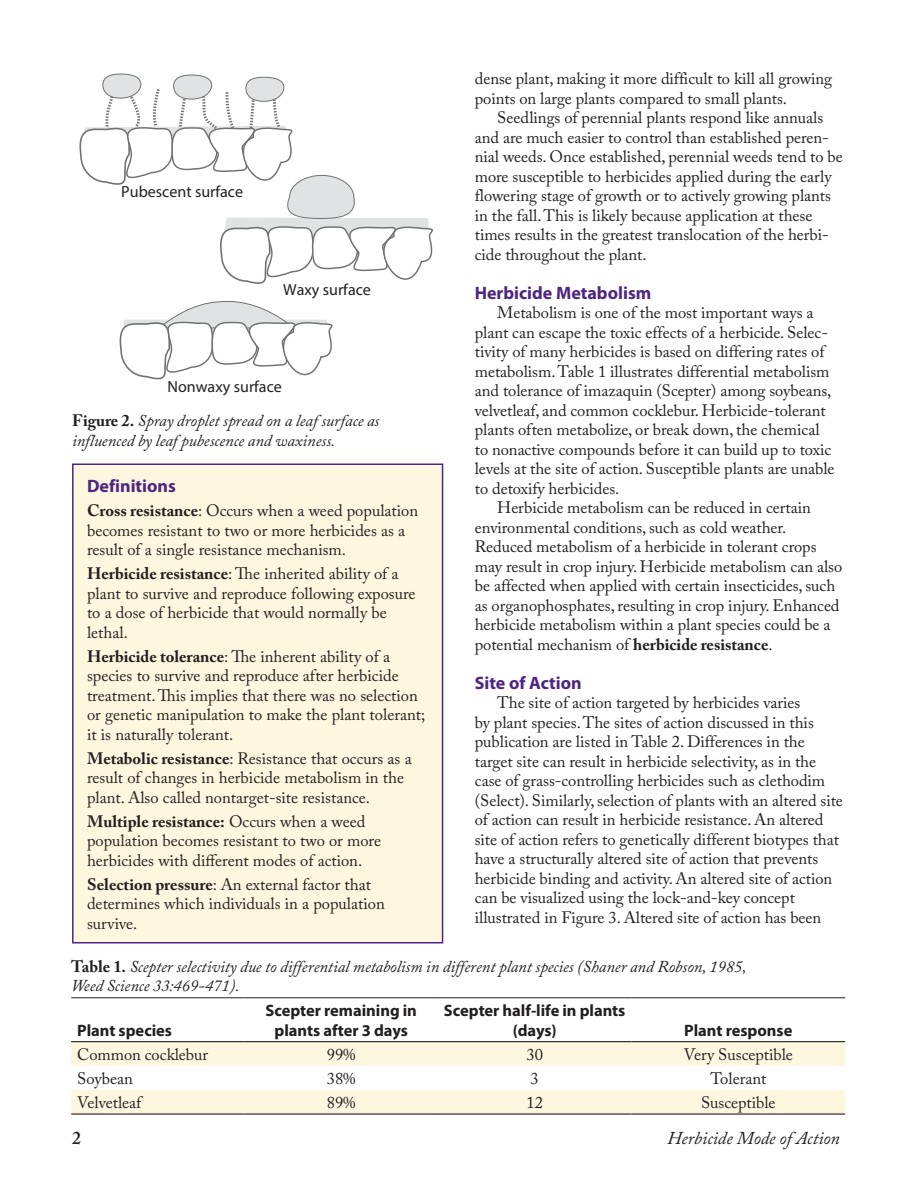
<style>
.page{position:relative;width:918px;height:1188px;background:#fff}
.page>*{position:absolute;margin:0;border:0;box-sizing:border-box;transform-origin:0 0}
.Subhead_2{font:700 18px "Myriad Pro";color:#4e2582}
.t1{font:italic 18px "Adobe Caslon Pro";color:#231f20}
.t2{font:600 18px "Adobe Caslon Pro";color:#231f20}
.Body_text{font:16.5px/19.5px "Adobe Caslon Pro";color:#231f20}
.t3{font:italic 16.5px/19.8px "Adobe Caslon Pro";color:#231f20}
.Body_text-2{font:700 16.5px/19.5px "Myriad Pro";color:#231f20;text-align:center}
.t4{font:16.05px "Myriad Pro";color:#231f20}
.s1{font-weight:700;font-style:normal}
.s2{font-weight:700}
</style>
<div class="page">
<svg style="left:79px;top:74px;width:354px;height:306px"></svg>
<svg style="left:71px;top:1042px;width:774px;height:71px;fill:#fef7df"></svg>
<hr style="left:71px;top:1041px;width:173px;height:1px;background:#231f20">
<hr style="left:244px;top:1041px;width:194px;height:1px;background:#231f20">
<hr style="left:438px;top:1041px;width:193px;height:1px;background:#231f20">
<hr style="left:631px;top:1041px;width:214px;height:1px;background:#231f20">
<hr style="left:71px;top:1113px;width:173px;height:2px;background:#231f20">
<hr style="left:244px;top:1113px;width:194px;height:2px;background:#231f20">
<hr style="left:438px;top:1113px;width:193px;height:2px;background:#231f20">
<hr style="left:631px;top:1113px;width:214px;height:2px;background:#231f20">
<hr style="left:71px;top:997px;width:173px;height:1px;background:#231f20">
<hr style="left:244px;top:997px;width:194px;height:1px;background:#231f20">
<hr style="left:438px;top:997px;width:193px;height:1px;background:#231f20">
<hr style="left:631px;top:997px;width:214px;height:1px;background:#231f20">
<div style="left:73px;top:464px;width:370px;height:479px;background:#fef7df"></div>
<div style="left:72px;top:464px;width:371px;height:480px;border:2px solid #4e2582"></div>
<p class="t4" style="left:121px;top:181px;width:123px">Pubescent surface</p>
<p class="t4" style="left:283px;top:280px;width:89px">Waxy surface</p>
<p class="t4" style="left:168px;top:377px;width:116px">Nonwaxy surface</p>
<p class="t3" style="left:72px;top:410px;width:309px"><span class="s1">Figure 2.</span> Spray droplet spread on a leaf surface as influenced by leaf pubescence and waxiness.</p>
<p class="Subhead_2" style="left:87px;top:474px;width:90px">Definitions</p>
<p class="Body_text" style="left:87px;top:501px;width:333px"><span class="s2">Cross resistance</span>: Occurs when a weed population becomes resistant to two or more herbicides as a result of a single resistance mechanism.</p>
<p class="Body_text" style="left:87px;top:564px;width:330px"><span class="s2">Herbicide resistance</span>: The inherited ability of a plant to survive and reproduce following exposure to a dose of herbicide that would normally be lethal.</p>
<p class="Body_text" style="left:87px;top:646px;width:340px"><span class="s2">Herbicide tolerance</span>: The inherent ability of a species to survive and reproduce after herbicide treatment. This implies that there was no selection or genetic manipulation to make the plant tolerant; it is naturally tolerant.</p>
<p class="Body_text" style="left:87px;top:748px;width:326px"><span class="s2">Metabolic resistance</span>: Resistance that occurs as a result of changes in herbicide metabolism in the plant. Also called nontarget-site resistance.</p>
<p class="Body_text" style="left:87px;top:811px;width:296px"><span class="s2">Multiple resistance:</span> Occurs when a weed population becomes resistant to two or more herbicides with different modes of action.</p>
<p class="Body_text" style="left:87px;top:874px;width:299px"><span class="s2">Selection pressure</span>: An external factor that determines which individuals in a population survive.</p>
<p class="Body_text" style="left:475px;top:69px;width:359px">dense plant, making it more difficult to kill all growing points on large plants compared to small plants.</p>
<p class="Body_text" style="left:475px;top:108px;width:370px;text-indent:23px">Seedlings of perennial plants respond like annuals and are much easier to control than established peren&shy;nial weeds. Once established, perennial weeds tend to be more susceptible to herbicides applied during the early flowering stage of growth or to actively growing plants in the fall. This is likely because application at these times results in the greatest translocation of the herbi&shy;cide throughout the plant.</p>
<p class="Subhead_2" style="left:475px;top:281px;width:178px">Herbicide Metabolism</p>
<p class="Body_text" style="left:475px;top:303px;width:361px;text-indent:23px">Metabolism is one of the most important ways a plant can escape the toxic effects of a herbicide. Selec&shy;tivity of many herbicides is based on differing rates of metabolism. Table 1 illustrates differential metabolism and tolerance of imazaquin (Scepter) among soybeans, velvetleaf, and common cocklebur. Herbicide-tolerant plants often metabolize, or break down, the chemical to nonactive compounds before it can build up to toxic levels at the site of action. Susceptible plants are unable to detoxify herbicides.</p>
<p class="Body_text" style="left:475px;top:498px;width:369px;text-indent:23px">Herbicide metabolism can be reduced in certain environmental conditions, such as cold weather.<br>Reduced metabolism of a herbicide in tolerant crops may result in crop injury. Herbicide metabolism can also be affected when applied with certain insecticides, such as organophosphates, resulting in crop injury. Enhanced herbicide metabolism within a plant species could be a potential mechanism of <span class="s2">herbicide resistance</span>.</p>
<p class="Subhead_2" style="left:475px;top:671px;width:108px">Site of Action</p>
<p class="Body_text" style="left:475px;top:693px;width:370px;text-indent:23px">The site of action targeted by herbicides varies<br>by plant species. The sites of action discussed in this publication are listed in Table 2. Differences in the target site can result in herbicide selectivity, as in the case of grass-controlling herbicides such as clethodim (Select). Similarly, selection of plants with an altered site of action can result in herbicide resistance. An altered site of action refers to genetically different biotypes that have a structurally altered site of action that prevents herbicide binding and activity. An altered site of action can be visualized using the lock-and-key concept illustrated in Figure 3. Altered site of action has been</p>
<p class="t3" style="left:71px;top:956px;width:677px"><span class="s1">Table 1.</span> Scepter selectivity due to differential metabolism in different plant species (Shaner and Robson, 1985,<br>Weed Science 33:469-471).</p>
<p class="Body_text-2" style="left:77px;top:1020px;width:96px">Plant species</p>
<p class="Body_text-2" style="left:265px;top:1000px;width:153px">Scepter remaining in plants after 3 days</p>
<p class="Body_text-2" style="left:444px;top:1000px;width:183px">Scepter half-life in plants (days)</p>
<p class="Body_text-2" style="left:684px;top:1020px;width:110px">Plant response</p>
<p class="Body_text" style="left:77px;top:1044px;width:132px">Common cocklebur</p>
<p class="Body_text" style="left:327px;top:1044px;width:30px">99%</p>
<p class="Body_text" style="left:526px;top:1044px;width:18px">30</p>
<p class="Body_text" style="left:684px;top:1044px;width:111px">Very Susceptible</p>
<p class="Body_text" style="left:77px;top:1068px;width:57px">Soybean</p>
<p class="Body_text" style="left:327px;top:1068px;width:30px">38%</p>
<p class="Body_text" style="left:531px;top:1068px;width:10px">3</p>
<p class="Body_text" style="left:710px;top:1068px;width:57px">Tolerant</p>
<p class="Body_text" style="left:77px;top:1093px;width:66px">Velvetleaf</p>
<p class="Body_text" style="left:327px;top:1093px;width:30px">89%</p>
<p class="Body_text" style="left:526px;top:1093px;width:18px">12</p>
<p class="Body_text" style="left:701px;top:1093px;width:76px">Susceptible</p>
<p class="t2" style="left:72px;top:1127px;width:10px">2</p>
<p class="t1" style="left:667px;top:1127px;width:174px">Herbicide Mode of Action</p>
</div>
